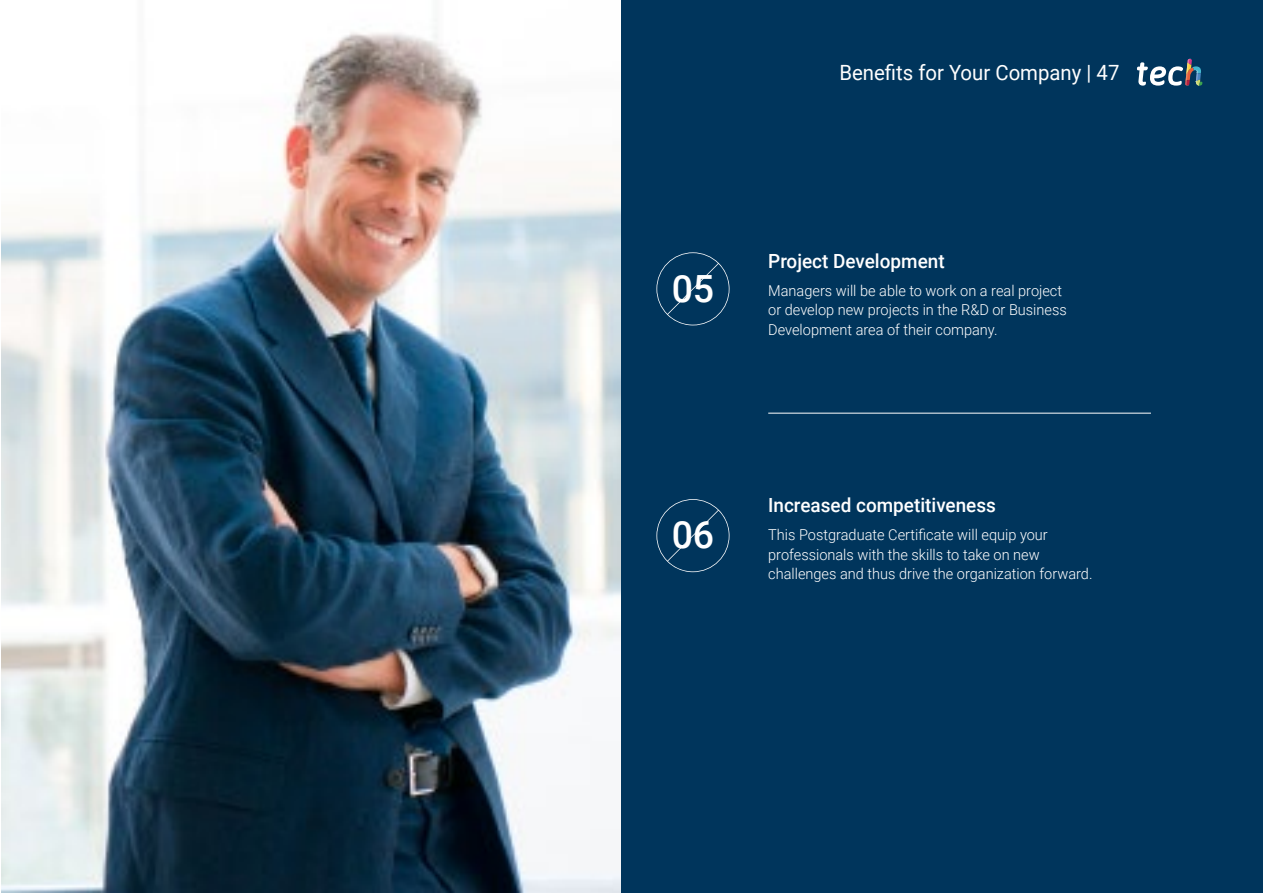
<style>
.page{position:relative;width:1263px;height:893px;background:#fff}
.page>*{position:absolute;margin:0;border:0;box-sizing:border-box;transform-origin:0 0}
.t1{font:500 37.5px "Roboto";color:#fff}
.t2{font:21px "Roboto";color:#fefefe}
.t3{font:500 19.5px "Roboto";color:#fff}
.t4{font:300 15px/19.5px "Roboto";color:#fff}
</style>
<div class="page">
<img style="left:1px;top:32px;width:620px;height:861px">
<div style="left:621px;top:0;width:642px;height:893px;background:#00355c"></div>
<hr style="left:768px;top:413px;width:383px;height:1px;background:#fff">
<svg style="left:656px;top:252px;width:73px;height:73px"></svg>
<svg style="left:656px;top:499px;width:73px;height:73px"></svg>
<svg style="left:1137px;top:59px;width:65px;height:27px"></svg>
<h2 class="t2" style="left:839px;top:57px;width:282px">Benefits for Your Company | 47</h2>
<h1 class="t1" style="left:672px;top:262px;width:44px">05</h1>
<h3 class="t3" style="left:768px;top:247px;width:178px">Project Development</h3>
<p class="t4" style="left:768px;top:280px;width:300px">Managers will be able to work on a real project or develop new projects in the R&amp;D or Business<br>Development area of their company.</p>
<h1 class="t1" style="left:672px;top:509px;width:44px">06</h1>
<h3 class="t3" style="left:768px;top:492px;width:229px">Increased competitiveness</h3>
<p class="t4" style="left:768px;top:525px;width:326px">This Postgraduate Certificate will equip your professionals with the skills to take on new challenges and thus drive the organization forward.</p>
</div>
